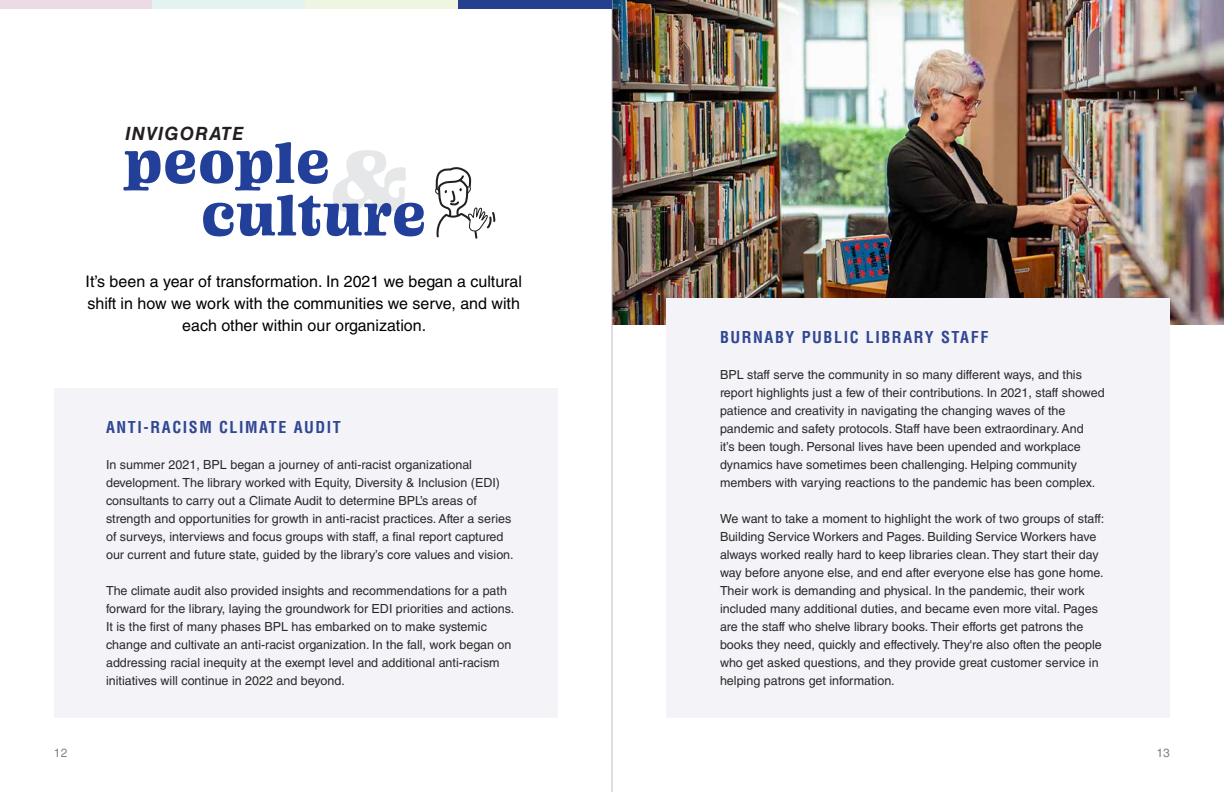
<style>
.page{position:relative;width:1224px;height:792px;background:#fff}
.page>*{position:absolute;margin:0;border:0;box-sizing:border-box;transform-origin:0 0}
.t1{font:italic 700 18.3px "Helvetica LT Std";letter-spacing:.06em;color:#231f20}
.t2{font:16px/22px "Helvetica LT Std";color:#000;text-align:center}
.t3{font:700 condensed 16px "Helvetica LT Std";letter-spacing:.1em;color:#304792}
.t4{font:12.5px/18px "Helvetica LT Std";color:#292829}
.t5{font:12px "Helvetica LT Std";color:#808285}
</style>
<div class="page">
<img style="left:613px;top:0;width:611px;height:324px">
<div style="left:54px;top:389px;width:504px;height:329px;background:#f4f3f8"></div>
<div style="left:666px;top:298px;width:504px;height:420px;background:#f4f3f8"></div>
<svg style="left:123px;top:142px;width:301px;height:94px"></svg>
<svg style="left:435px;top:167px;width:61px;height:72px"></svg>
<hr style="left:612px;top:0;width:1px;height:792px;background:#bcbec0">
<div style="left:0;top:0;width:153px;height:8px;background:#ecdae4"></div>
<div style="left:153px;top:0;width:153px;height:8px;background:#e2f3f0"></div>
<div style="left:306px;top:0;width:153px;height:8px;background:#eef5e0"></div>
<div style="left:459px;top:0;width:153px;height:8px;background:#25408f"></div>
<h1 class="t1" style="left:126px;top:122px;width:120px">INVIGORATE</h1>
<p class="t2" style="left:86px;top:270px;width:438px">It’s been a year of transformation. In 2021 we began a cultural shift in how we work with the communities we serve, and with each other within our organization.</p>
<p class="t3" style="left:106px;top:417px;width:236px">ANTI-RACISM CLIMATE AUDIT</p>
<p class="t4" style="left:106px;top:455px;width:409px">In summer 2021, BPL began a journey of anti-racist organizational development. The library worked with Equity, Diversity &amp; Inclusion (EDI) consultants to carry out a Climate Audit to determine BPL’s areas of strength and opportunities for growth in anti-racist practices. After a series of surveys, interviews and focus groups with staff, a final report captured our current and future state, guided by the library’s core values and vision.</p>
<p class="t4" style="left:106px;top:581px;width:410px">The climate audit also provided insights and recommendations for a path forward for the library, laying the groundwork for EDI priorities and actions.<br>It is the first of many phases BPL has embarked on to make systemic change and cultivate an anti-racist organization. In the fall, work began on addressing racial inequity at the exempt level and additional anti-racism initiatives will continue in 2022 and beyond.</p>
<p class="t3" style="left:720px;top:327px;width:270px">BURNABY PUBLIC LIBRARY STAFF</p>
<p class="t4" style="left:720px;top:365px;width:386px">BPL staff serve the community in so many different ways, and this report highlights just a few of their contributions. In 2021, staff showed patience and creativity in navigating the changing waves of the pandemic and safety protocols. Staff have been extraordinary. And<br>it’s been tough. Personal lives have been upended and workplace dynamics have sometimes been challenging. Helping community members with varying reactions to the pandemic has been complex.</p>
<p class="t4" style="left:720px;top:509px;width:386px">We want to take a moment to highlight the work of two groups of staff:<br>Building Service Workers and Pages. Building Service Workers have always worked really hard to keep libraries clean. They start their day way before anyone else, and end after everyone else has gone home.<br>Their work is demanding and physical. In the pandemic, their work included many additional duties, and became even more vital. Pages are the staff who shelve library books. Their efforts get patrons the books they need, quickly and effectively. They're also often the people who get asked questions, and they provide great customer service in helping patrons get information.</p>
<p class="t5" style="left:54px;top:746px;width:15px">12</p>
<p class="t5" style="left:1157px;top:746px;width:15px">13</p>
</div>
